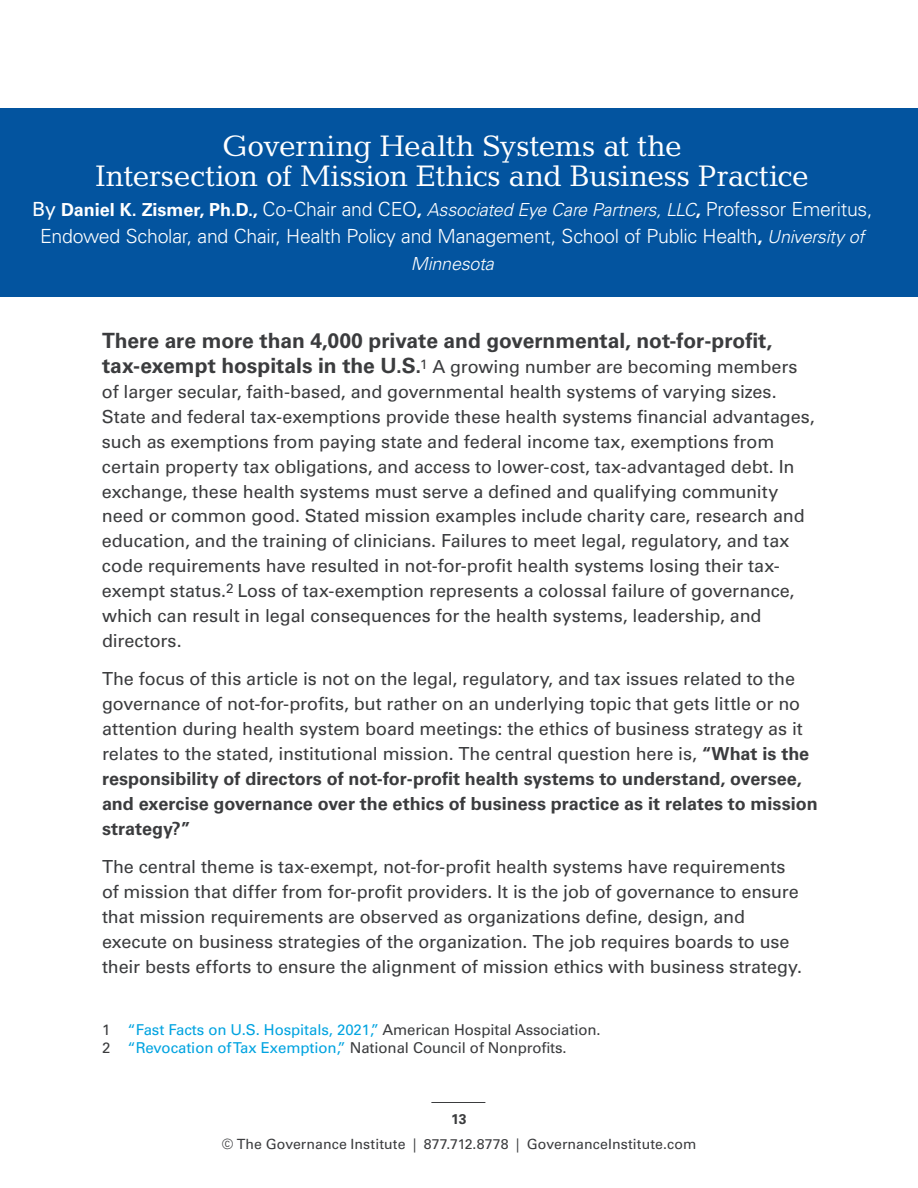
<style>
.page{position:relative;width:918px;height:1188px;background:#fff}
.page>*{position:absolute;margin:0;border:0;box-sizing:border-box;transform-origin:0 0}
.t1{font:30px/30px "Candida Std";letter-spacing:-.01em;color:#fff;text-align:center}
.t2{font:700 21px "Univers LT Std";letter-spacing:-.005em;color:#3b3c3e}
.t3{font:300 19.5px/27px "Univers LT Std";letter-spacing:-.015em;color:#fff;text-align:center}
.t4{font:18px/24.9px "Univers LT Std";letter-spacing:-.005em;color:#3b3c3e}
.t5{font:italic 300 18px "Univers LT Std";letter-spacing:-.015em;color:#fff}
.t6{font:15px/18px "Univers LT Std";letter-spacing:-.005em;color:#00a3e0}
.t7{font:14.1px "Univers LT Std";letter-spacing:.005em;color:#3b3c3e}
.t8{font:700 14.1px "Univers LT Std";color:#3b3c3e}
.s1{font-weight:400}
.s2{font-weight:700;font-size:18px}
.s3{font-style:italic;font-size:18px}
.s4{font-weight:700;font-size:21px}
.s5{font-weight:700}
.s6{color:#3b3c3e}
</style>
<div class="page">
<hr style="left:431px;top:1102px;width:54px;height:1px;background:#3b3c3e">
<div style="left:0;top:108px;width:918px;height:189px;background:#03549f"></div>
<h1 class="t1" style="left:96px;top:131px;width:715px">Governing Health Systems at the<br>Intersection of Mission Ethics and Business Practice</h1>
<p class="t3" style="left:32px;top:195px;width:842px"><span class="s1">By</span> <span class="s2">Daniel K. Zismer, Ph.D.,</span> Co-Chair and CEO<span class="s2">,</span> <span class="s3">Associated Eye Care Partners, LLC</span><span class="s2">,</span> Professor Emeritus,<br>Endowed Scholar, and Chair, Health Policy and Management, School of Public Health<span class="s2">,</span> <span class="s3">University of</span></p>
<p class="t5" style="left:411px;top:252px;width:84px">Minnesota</p>
<p class="t2" style="left:102px;top:329px;width:672px">There are more than 4,000 private and governmental, not-for-profit,</p>
<p class="t4" style="left:102px;top:354px;width:714px"><span class="s4">tax-exempt hospitals in the U.S.</span><sup>1</sup> A growing number are becoming members of larger secular, faith-based, and governmental health systems of varying sizes.<br>State and federal tax-exemptions provide these health systems financial advantages, such as exemptions from paying state and federal income tax, exemptions from certain property tax obligations, and access to lower-cost, tax-advantaged debt. In exchange, these health systems must serve a defined and qualifying community need or common good. Stated mission examples include charity care, research and education, and the training of clinicians. Failures to meet legal, regulatory, and tax code requirements have resulted in not-for-profit health systems losing their tax&shy;exempt status.<sup>2</sup> Loss of tax-exemption represents a colossal failure of governance, which can result in legal consequences for the health systems, leadership, and directors.</p>
<p class="t4" style="left:102px;top:667px;width:717px">The focus of this article is not on the legal, regulatory, and tax issues related to the governance of not-for-profits, but rather on an underlying topic that gets little or no attention during health system board meetings: the ethics of business strategy as it relates to the stated, institutional mission. The central question here is, <span class="s5">“What is the responsibility of directors of not-for-profit health systems to understand, oversee, and exercise governance over the ethics of business practice as it relates to mission strategy?”</span></p>
<p class="t4" style="left:102px;top:854px;width:702px">The central theme is tax-exempt, not-for-profit health systems have requirements of mission that differ from for-profit providers. It is the job of governance to ensure that mission requirements are observed as organizations define, design, and execute on business strategies of the organization. The job requires boards to use their bests efforts to ensure the alignment of mission ethics with business strategy.</p>
<p class="t6" style="left:102px;top:1021px;width:500px"><span class="s6">1</span> “Fast Facts on U.S. Hospitals, 2021,” <span class="s6">American Hospital Association.<br>2</span> “Revocation of Tax Exemption,” <span class="s6">National Council of Nonprofits.</span></p>
<p class="t8" style="left:451px;top:1111px;width:17px">13</p>
<p class="t7" style="left:222px;top:1136px;width:476px">© The Governance Institute | 877.712.8778 | GovernanceInstitute.com</p>
</div>
